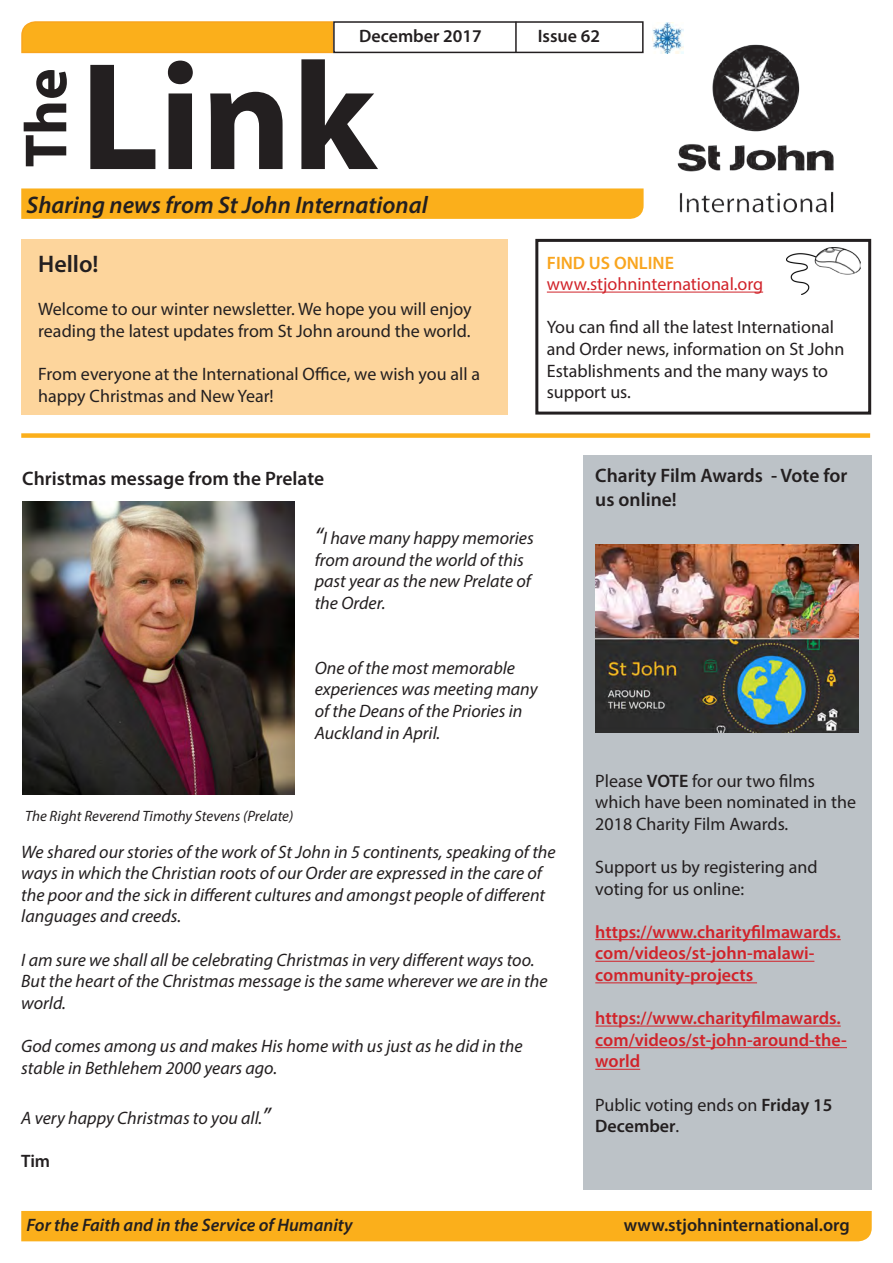
<style>
.page{position:relative;width:893px;height:1263px;background:#fff}
.page>*{position:absolute;margin:0;border:0;box-sizing:border-box;transform-origin:0 0}
.t1{font:700 154.5px "Myriad Pro";color:#231f20}
.t2{font:700 60px "Myriad Pro";color:#231f20}
.t3{font:italic 600 24px "Myriad Pro";color:#231f20}
.t4{font:600 24px "Myriad Pro";color:#231f20}
.t5{font:600 19.5px/23.4px "Myriad Pro";color:#231f20}
.t6{font:italic 18px/21.6px "Myriad Pro";color:#231f20}
.t7{font:18px/21.6px "Myriad Pro";color:#231f20}
.t8{font:600 18px/21.6px "Myriad Pro";color:#d1232a}
.t9{font:600 18px "Myriad Pro";color:#231f20}
.t10{font:italic 600 18px "Myriad Pro";color:#231f20}
.t11{font:18px "Myriad Pro";color:#d1232a}
.t12{font:600 18px "Myriad Pro";color:#f9a51e}
.t13{font:italic 15px "Myriad Pro";color:#231f20}
.s1{font-size:24px}
.s2{font-weight:600}
</style>
<div class="page">
<div style="left:21px;top:239px;width:487px;height:176px;background:#fdd59c"></div>
<div style="left:21px;top:1211px;width:851px;height:30px;background:#fbaf1b"></div>
<svg style="left:21px;top:21px;width:313px;height:33px;background:#fab124"></svg>
<div style="left:21px;top:188px;width:623px;height:31px;background:#fbaf1b"></div>
<div style="left:333px;top:21px;width:311px;height:32px;border:2px solid #231f20"></div>
<hr style="left:515px;top:22px;width:2px;height:31px;background:#231f20">
<img style="left:675px;top:44px;width:159px;height:169px">
<hr style="left:547px;top:292px;width:216px;height:1px;background:#d1232a">
<div style="left:535px;top:239px;width:336px;height:176px;border:3px solid #231f20"></div>
<img style="left:787px;top:248px;width:73px;height:46px">
<img style="left:653px;top:22px;width:31px;height:31px">
<div style="left:21px;top:433px;width:849px;height:5px;background:#fbaf1b"></div>
<div style="left:583px;top:455px;width:288px;height:735px;background:#bcc2c7"></div>
<hr style="left:595px;top:939px;width:246px;height:1px;background:#d1232a">
<hr style="left:595px;top:961px;width:219px;height:1px;background:#d1232a">
<hr style="left:595px;top:982px;width:162px;height:1px;background:#d1232a">
<hr style="left:595px;top:1025px;width:246px;height:1px;background:#d1232a">
<hr style="left:595px;top:1047px;width:252px;height:1px;background:#d1232a">
<hr style="left:595px;top:1069px;width:45px;height:1px;background:#d1232a">
<img style="left:595px;top:544px;width:264px;height:189px">
<img style="left:22px;top:501px;width:272px;height:294px">
<p class="t9" style="left:359px;top:25px;width:124px">December 2017</p>
<p class="t9" style="left:538px;top:25px;width:64px">Issue 62</p>
<p class="t2" style="left:7px;top:167px;width:100px;rotate:-90deg">The</p>
<p class="t1" style="left:80px;top:16px;width:297px">Link</p>
<p class="t3" style="left:27px;top:189px;width:403px">Sharing news from St John International</p>
<p class="t4" style="left:38px;top:249px;width:62px">Hello!</p>
<p class="t7" style="left:38px;top:298px;width:435px">Welcome to our winter newsletter. We hope you will enjoy reading the latest updates from St John around the world.</p>
<p class="t7" style="left:38px;top:363px;width:443px">From everyone at the International Office, we wish you all a happy Christmas and New Year!</p>
<p class="t12" style="left:547px;top:251px;width:129px">FIND US ONLINE</p>
<p class="t11" style="left:547px;top:273px;width:218px">www.stjohninternational.org</p>
<p class="t7" style="left:547px;top:316px;width:299px">You can find all the latest International and Order news, information on St John<br>Establishments and the many ways to support us.</p>
<p class="t5" style="left:22px;top:467px;width:303px">Christmas message from the Prelate</p>
<p class="t5" style="left:595px;top:464px;width:254px">Charity Film Awards - Vote for us online!</p>
<p class="t6" style="left:315px;top:527px;width:221px"><span class="s1">“</span>I have many happy memories from around the world of this past year as the new Prelate of the Order.</p>
<p class="t6" style="left:315px;top:657px;width:225px">One of the most memorable experiences was meeting many of the Deans of the Priories in<br>Auckland in April.</p>
<p class="t13" style="left:25px;top:807px;width:270px">The Right Reverend Timothy Stevens (Prelate)</p>
<p class="t6" style="left:21px;top:840px;width:536px">We shared our stories of the work of St John in 5 continents, speaking of the ways in which the Christian roots of our Order are expressed in the care of the poor and the sick in different cultures and amongst people of different languages and creeds.</p>
<p class="t6" style="left:21px;top:948px;width:528px">I am sure we shall all be celebrating Christmas in very different ways too.<br>But the heart of the Christmas message is the same wherever we are in the world.</p>
<p class="t6" style="left:21px;top:1035px;width:503px">God comes among us and makes His home with us just as he did in the stable in Bethlehem 2000 years ago.</p>
<p class="t6" style="left:21px;top:1107px;width:251px">A very happy Christmas to you all.<span class="s1">”</span></p>
<p class="t9" style="left:21px;top:1150px;width:30px">Tim</p>
<p class="t7" style="left:595px;top:769px;width:262px">Please <span class="s2">VOTE</span> for our two films which have been nominated in the<br>2018 Charity Film Awards.</p>
<p class="t7" style="left:595px;top:856px;width:224px">Support us by registering and voting for us online:</p>
<p class="t8" style="left:595px;top:920px;width:247px">https://www.charityfilmawards. com/videos/st-john-malawi&shy;community-projects</p>
<p class="t8" style="left:595px;top:1007px;width:253px">https://www.charityfilmawards. com/videos/st-john-around-the&shy;world</p>
<p class="t7" style="left:595px;top:1093px;width:239px">Public voting ends on <span class="s2">Friday 15<br>December</span>.</p>
<p class="t10" style="left:27px;top:1213px;width:327px">For the Faith and in the Service of Humanity</p>
<p class="t9" style="left:624px;top:1213px;width:227px">www.stjohninternational.org</p>
</div>
